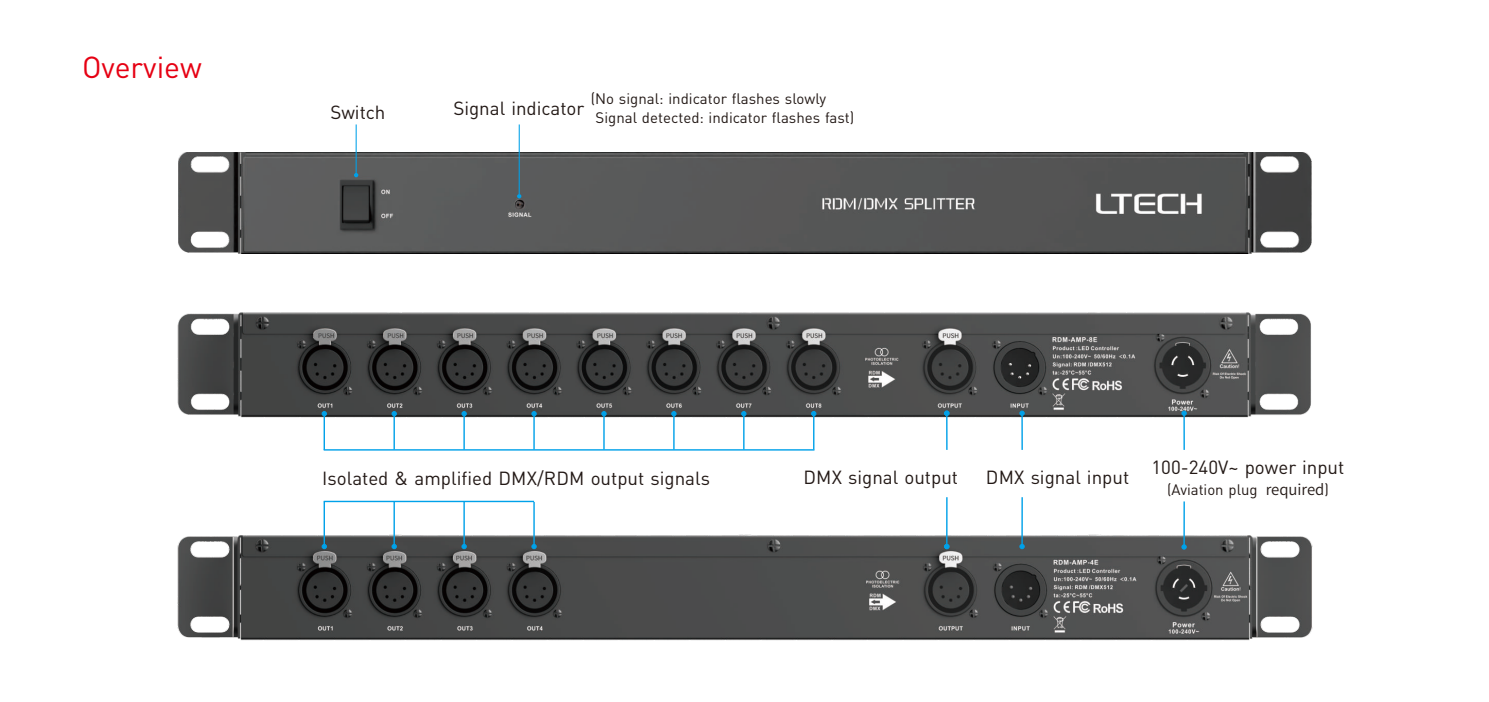
<style>
.page{position:relative;width:1489px;height:702px;background:#fff}
.page>*{position:absolute;margin:0;border:0;box-sizing:border-box;transform-origin:0 0}
.t1{font:30px "DIN Pro";color:#e60013}
.t2{font:18.75px "DIN Pro";color:#231916}
.t3{font:15px/19.2px "DIN Pro";color:#231916}
.s1{font-family:"Source Han Sans CN"}
</style>
<div class="page">
<img style="left:178px;top:152px;width:1133px;height:102px">
<img style="left:177px;top:312px;width:1134px;height:106px">
<hr style="left:355px;top:124px;width:2px;height:51px;background:#00a1e9">
<svg style="left:354px;top:173px;width:4px;height:4px"></svg>
<svg style="left:517px;top:194px;width:4px;height:4px"></svg>
<hr style="left:518px;top:124px;width:2px;height:70px;background:#00a1e9">
<hr style="left:946px;top:412px;width:1px;height:38px;background:#00a1e9">
<svg style="left:944px;top:411px;width:5px;height:4px"></svg>
<hr style="left:393px;top:414px;width:2px;height:35px;background:#00a1e9">
<hr style="left:463px;top:414px;width:2px;height:35px;background:#00a1e9">
<hr style="left:533px;top:414px;width:1px;height:35px;background:#00a1e9">
<hr style="left:603px;top:414px;width:1px;height:35px;background:#00a1e9">
<hr style="left:673px;top:414px;width:1px;height:35px;background:#00a1e9">
<hr style="left:743px;top:414px;width:1px;height:35px;background:#00a1e9">
<svg style="left:811px;top:411px;width:5px;height:5px"></svg>
<svg style="left:741px;top:411px;width:5px;height:5px"></svg>
<svg style="left:671px;top:411px;width:5px;height:5px"></svg>
<svg style="left:601px;top:411px;width:5px;height:5px"></svg>
<svg style="left:531px;top:411px;width:5px;height:5px"></svg>
<svg style="left:461px;top:411px;width:5px;height:5px"></svg>
<svg style="left:392px;top:411px;width:4px;height:5px"></svg>
<svg style="left:322px;top:411px;width:5px;height:5px"></svg>
<svg style="left:1019px;top:411px;width:5px;height:4px"></svg>
<hr style="left:1021px;top:412px;width:1px;height:38px;background:#00a1e9">
<hr style="left:323px;top:414px;width:2px;height:36px;background:#00a1e9">
<hr style="left:813px;top:414px;width:1px;height:35px;background:#00a1e9">
<hr style="left:324px;top:449px;width:490px;height:1px;background:#00a1e9">
<svg style="left:1181px;top:411px;width:5px;height:4px"></svg>
<hr style="left:1183px;top:412px;width:1px;height:38px;background:#00a1e9">
<img style="left:177px;top:533px;width:1136px;height:108px">
<svg style="left:1181px;top:544px;width:5px;height:5px"></svg>
<hr style="left:1183px;top:501px;width:1px;height:46px;background:#00a1e9">
<hr style="left:946px;top:497px;width:1px;height:50px;background:#00a1e9">
<svg style="left:944px;top:544px;width:5px;height:5px"></svg>
<svg style="left:1019px;top:544px;width:5px;height:5px"></svg>
<hr style="left:1021px;top:497px;width:1px;height:50px;background:#00a1e9">
<hr style="left:393px;top:502px;width:2px;height:43px;background:#00a1e9">
<hr style="left:463px;top:502px;width:2px;height:43px;background:#00a1e9">
<hr style="left:533px;top:502px;width:1px;height:43px;background:#00a1e9">
<svg style="left:531px;top:544px;width:5px;height:5px"></svg>
<svg style="left:461px;top:544px;width:5px;height:5px"></svg>
<svg style="left:392px;top:544px;width:4px;height:5px"></svg>
<svg style="left:322px;top:544px;width:5px;height:5px"></svg>
<hr style="left:323px;top:501px;width:2px;height:44px;background:#00a1e9">
<hr style="left:324px;top:500px;width:210px;height:2px;background:#00a1e9">
<h1 class="t1" style="left:82px;top:55px;width:121px">Overview</h1>
<p class="t3" style="left:595px;top:90px;width:260px;text-indent:-5px">(No signal: indicator flashes slowly<br>Signal detected: indicator flashes fast)</p>
<p class="t2" style="left:330px;top:104px;width:57px">Switch</p>
<p class="t2" style="left:453px;top:100px;width:132px">Signal indicator</p>
<p class="t2" style="left:322px;top:470px;width:389px">Isolated &amp; amplified DMX/RDM output signals</p>
<p class="t2" style="left:803px;top:469px;width:156px">DMX signal output</p>
<p class="t2" style="left:985px;top:469px;width:145px">DMX signal input</p>
<p class="t2" style="left:1151px;top:459px;width:194px">100-240V~ power input</p>
<p class="t3" style="left:1166px;top:481px;width:163px">(Aviation plug <span class="s1">required</span>)</p>
</div>
